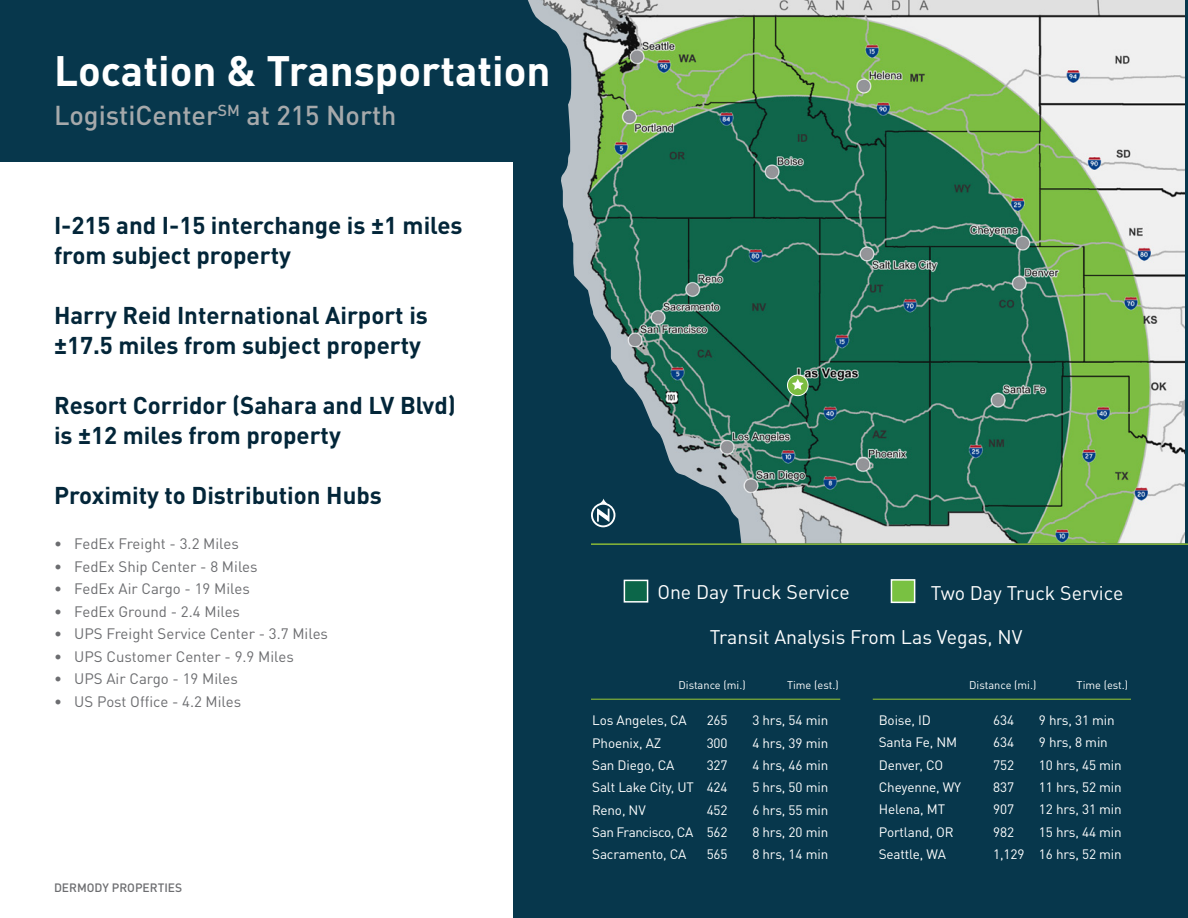
<style>
.page{position:relative;width:1188px;height:918px;background:#fff}
.page>*{position:absolute;margin:0;border:0;box-sizing:border-box;transform-origin:0 0}
.H1_-_Title{font:700 42px "DINOT";color:#fff}
.H2_-_Subhead{font:500 27px "DINOT";color:#a6a9ab}
.t1{font:700 24px/30px "DINOT";color:#032639}
.t2{font:19.5px "DINOT";color:#fff}
.t3{font:15px "DINOT";color:#6c6d70}
.t4{font:13.5px "DINOT";letter-spacing:-.01em;color:#fff}
.t5{font:13.5px "DINOT";letter-spacing:-.03em;color:#fff}
.t6{font:500 12px "DINOT";color:#6c6d70}
.t7{font:11.1px "DINOT";color:#fff}
</style>
<div class="page">
<div style="left:0;top:0;width:1188px;height:162px;background:#07374c"></div>
<div style="left:513px;top:162px;width:675px;height:756px;background:#07374c"></div>
<img style="left:528px;top:0;width:657px;height:543px">
<hr style="left:591px;top:699px;width:249px;height:1px;background:#8ab937">
<hr style="left:873px;top:699px;width:258px;height:1px;background:#8ab937">
<div style="left:787px;top:375px;width:21px;height:21px;background:#7cbd41;border-radius:50%"></div>
<div style="left:787px;top:375px;width:22px;height:21px;border:1px solid #fff;border-radius:50%"></div>
<svg style="left:792px;top:379px;width:12px;height:11px"></svg>
<svg style="left:591px;top:498px;width:25px;height:29px"></svg>
<div style="left:624px;top:580px;width:24px;height:23px;background:#0c6649;border:2px solid #fff"></div>
<div style="left:891px;top:579px;width:24px;height:24px;background:#79c142;border:2px solid #fff"></div>
<hr style="left:591px;top:543px;width:597px;height:2px;background:#8ab937">
<p class="H1_-_Title" style="left:54px;top:43px;width:498px">Location &amp; Transportation</p>
<p class="H2_-_Subhead" style="left:54px;top:98px;width:344px">LogistiCenter<sup>SM</sup> at 215 North</p>
<h3 class="t1" style="left:54px;top:210px;width:410px">I-215 and I-15 interchange is ±1 miles from subject property</h3>
<h3 class="t1" style="left:54px;top:300px;width:375px">Harry Reid International Airport is ±17.5 miles from subject property</h3>
<h3 class="t1" style="left:54px;top:390px;width:403px">Resort Corridor (Sahara and LV Blvd) is ±12 miles from property</h3>
<h3 class="t1" style="left:54px;top:480px;width:329px">Proximity to Distribution Hubs</h3>
<p class="t3" style="left:54px;top:535px;width:186px">• FedEx Freight - 3.2 Miles</p>
<p class="t3" style="left:54px;top:557px;width:205px">• FedEx Ship Center - 8 Miles</p>
<p class="t3" style="left:54px;top:580px;width:197px">• FedEx Air Cargo - 19 Miles</p>
<p class="t3" style="left:54px;top:602px;width:188px">• FedEx Ground - 2.4 Miles</p>
<p class="t3" style="left:54px;top:625px;width:276px">• UPS Freight Service Center - 3.7 Miles</p>
<p class="t3" style="left:54px;top:647px;width:241px">• UPS Customer Center - 9.9 Miles</p>
<p class="t3" style="left:54px;top:670px;width:185px">• UPS Air Cargo - 19 Miles</p>
<p class="t3" style="left:54px;top:692px;width:189px">• US Post Office - 4.2 Miles</p>
<p class="t6" style="left:54px;top:880px;width:130px">DERMODY PROPERTIES</p>
<p class="t2" style="left:657px;top:579px;width:194px">One Day Truck Service</p>
<p class="t2" style="left:710px;top:625px;width:314px">Transit Analysis From Las Vegas, NV</p>
<p class="t7" style="left:678px;top:678px;width:69px">Distance (mi.)</p>
<p class="t7" style="left:787px;top:678px;width:53px">Time (est.)</p>
<p class="t7" style="left:969px;top:678px;width:69px">Distance (mi.)</p>
<p class="t7" style="left:1077px;top:678px;width:53px">Time (est.)</p>
<p class="t2" style="left:931px;top:581px;width:194px">Two Day Truck Service</p>
<p class="t4" style="left:592px;top:712px;width:96px">Los Angeles, CA</p>
<p class="t4" style="left:707px;top:712px;width:22px">265</p>
<p class="t4" style="left:752px;top:712px;width:77px">3 hrs, 54 min</p>
<p class="t4" style="left:592px;top:734px;width:71px">Phoenix, AZ</p>
<p class="t4" style="left:707px;top:734px;width:22px">300</p>
<p class="t4" style="left:752px;top:734px;width:77px">4 hrs, 39 min</p>
<p class="t4" style="left:592px;top:757px;width:84px">San Diego, CA</p>
<p class="t4" style="left:707px;top:757px;width:22px">327</p>
<p class="t4" style="left:752px;top:757px;width:77px">4 hrs, 46 min</p>
<p class="t4" style="left:592px;top:779px;width:103px">Salt Lake City, UT</p>
<p class="t4" style="left:707px;top:779px;width:22px">424</p>
<p class="t4" style="left:752px;top:779px;width:77px">5 hrs, 50 min</p>
<p class="t4" style="left:592px;top:801px;width:55px">Reno, NV</p>
<p class="t4" style="left:707px;top:801px;width:22px">452</p>
<p class="t4" style="left:752px;top:801px;width:77px">6 hrs, 55 min</p>
<p class="t5" style="left:592px;top:824px;width:103px">San Francisco, CA</p>
<p class="t4" style="left:707px;top:824px;width:22px">562</p>
<p class="t4" style="left:752px;top:824px;width:77px">8 hrs, 20 min</p>
<p class="t4" style="left:592px;top:846px;width:96px">Sacramento, CA</p>
<p class="t4" style="left:707px;top:846px;width:22px">565</p>
<p class="t4" style="left:752px;top:846px;width:77px">8 hrs, 14 min</p>
<p class="t4" style="left:879px;top:712px;width:54px">Boise, ID</p>
<p class="t4" style="left:993px;top:712px;width:22px">634</p>
<p class="t4" style="left:1039px;top:712px;width:77px">9 hrs, 31 min</p>
<p class="t4" style="left:879px;top:734px;width:80px">Santa Fe, NM</p>
<p class="t4" style="left:993px;top:734px;width:22px">634</p>
<p class="t4" style="left:1039px;top:734px;width:70px">9 hrs, 8 min</p>
<p class="t4" style="left:879px;top:756px;width:66px">Denver, CO</p>
<p class="t4" style="left:993px;top:756px;width:22px">752</p>
<p class="t4" style="left:1039px;top:756px;width:84px">10 hrs, 45 min</p>
<p class="t4" style="left:879px;top:779px;width:84px">Cheyenne, WY</p>
<p class="t4" style="left:993px;top:779px;width:22px">837</p>
<p class="t4" style="left:1039px;top:779px;width:84px">11 hrs, 52 min</p>
<p class="t4" style="left:879px;top:801px;width:68px">Helena, MT</p>
<p class="t4" style="left:993px;top:801px;width:22px">907</p>
<p class="t4" style="left:1039px;top:801px;width:84px">12 hrs, 31 min</p>
<p class="t4" style="left:879px;top:823px;width:76px">Portland, OR</p>
<p class="t4" style="left:993px;top:823px;width:22px">982</p>
<p class="t4" style="left:1039px;top:823px;width:84px">15 hrs, 44 min</p>
<p class="t4" style="left:879px;top:846px;width:69px">Seattle, WA</p>
<p class="t4" style="left:993px;top:846px;width:33px">1,129</p>
<p class="t4" style="left:1039px;top:846px;width:84px">16 hrs, 52 min</p>
</div>
